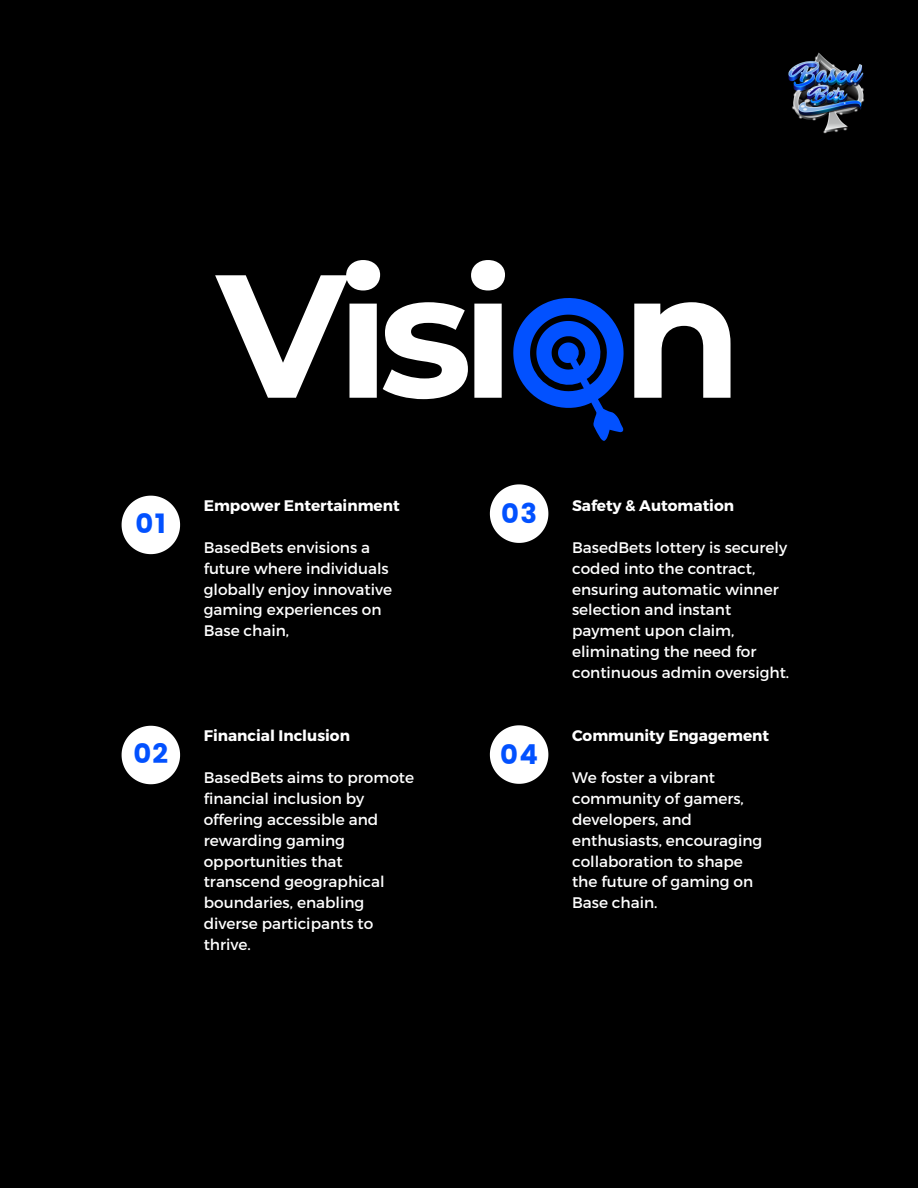
<style>
.page{position:relative;width:918px;height:1188px;background:#000}
.page>*{position:absolute;margin:0;border:0;box-sizing:border-box;transform-origin:0 0}
.t1{font:700 174.9px "Montserrat";color:#fff}
.t2{font:27.45px "Poppins";letter-spacing:.05em;color:#0251ff}
.t3{font:15.3px/21px "Montserrat";color:#fff}
.t4{font:700 15.3px "Montserrat";color:#fff}
</style>
<div class="page">
<svg style="left:122px;top:496px;width:58px;height:58px"></svg>
<svg style="left:122px;top:726px;width:58px;height:58px"></svg>
<svg style="left:490px;top:485px;width:58px;height:58px"></svg>
<svg style="left:490px;top:726px;width:58px;height:58px"></svg>
<svg style="left:513px;top:298px;width:111px;height:143px"></svg>
<img style="left:788px;top:52px;width:77px;height:82px">
<h1 class="t1" style="left:217px;top:228px;width:527px">Visi n</h1>
<h2 class="t2" style="left:135px;top:507px;width:32px">01</h2>
<h2 class="t2" style="left:133px;top:738px;width:36px">02</h2>
<p class="t4" style="left:204px;top:495px;width:197px">Empower Entertainment</p>
<p class="t3" style="left:204px;top:536px;width:190px">BasedBets envisions a future where individuals globally enjoy innovative gaming experiences on<br>Base chain,</p>
<p class="t4" style="left:204px;top:725px;width:148px">Financial Inclusion</p>
<p class="t3" style="left:204px;top:766px;width:212px">BasedBets aims to promote financial inclusion by offering accessible and rewarding gaming opportunities that transcend geographical boundaries, enabling diverse participants to thrive.</p>
<h2 class="t2" style="left:501px;top:497px;width:37px">03</h2>
<h2 class="t2" style="left:500px;top:738px;width:39px">04</h2>
<p class="t4" style="left:572px;top:495px;width:164px">Safety &amp; Automation</p>
<p class="t3" style="left:572px;top:536px;width:219px">BasedBets lottery is securely coded into the contract, ensuring automatic winner selection and instant payment upon claim, eliminating the need for continuous admin oversight.</p>
<p class="t4" style="left:572px;top:725px;width:199px">Community Engagement</p>
<p class="t3" style="left:572px;top:766px;width:192px">We foster a vibrant community of gamers, developers, and enthusiasts, encouraging collaboration to shape the future of gaming on<br>Base chain.</p>
</div>
